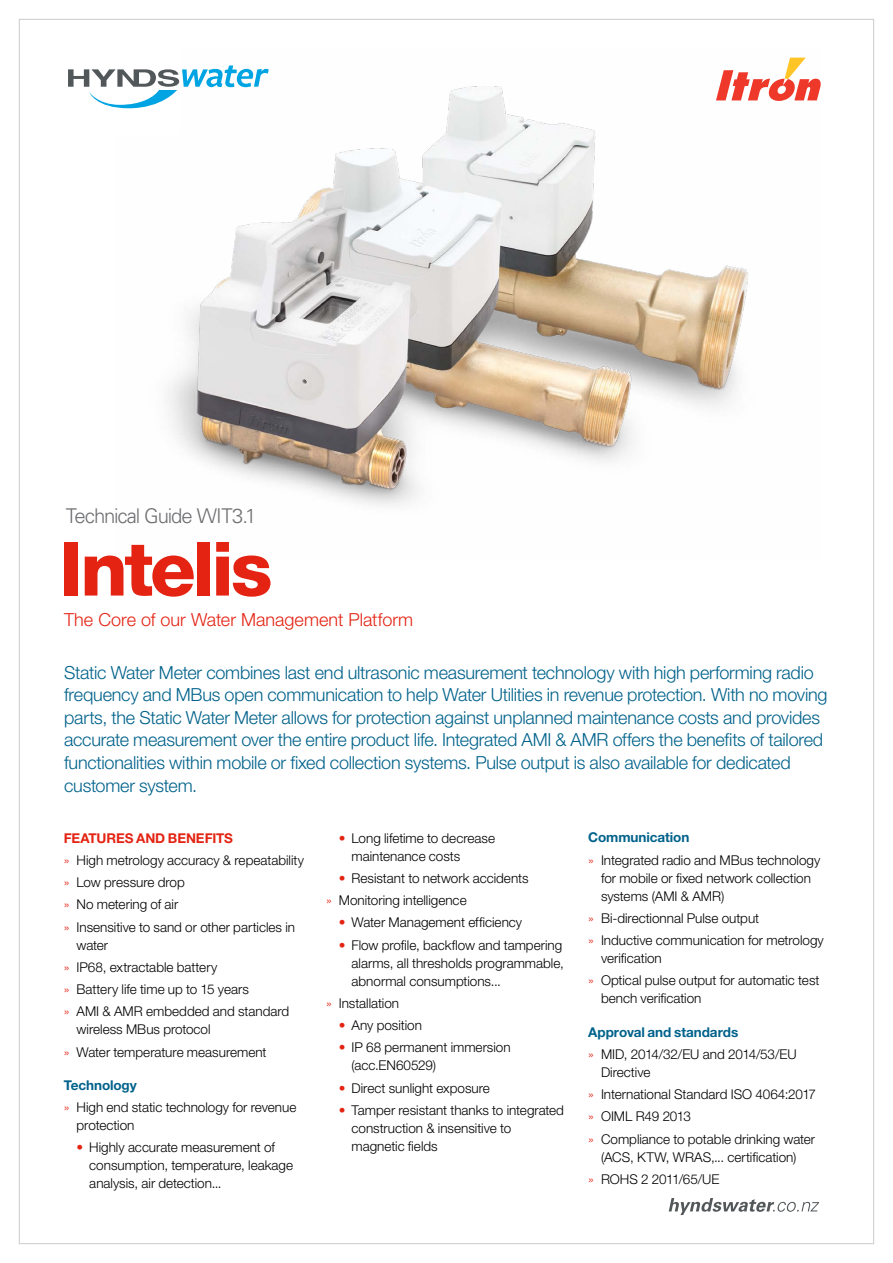
<style>
.page{position:relative;width:893px;height:1263px;background:#fff}
.page>*{position:absolute;margin:0;border:0;box-sizing:border-box;transform-origin:0 0}
.t1{font:800 75px "Helvetica Neue LT Std";letter-spacing:-.045em;color:#e42313}
.t2{font:300 20.25px "Univers LT Std";letter-spacing:-.055em;color:#6d6e71}
.t3{font:300 18px/22.5px "Helvetica Neue LT Std";letter-spacing:-.015em;color:#00628b}
.t4{font:300 18px "Helvetica Neue LT Std";color:#e42313}
.t5{font:300 13.5px/22.2px "Helvetica Neue LT Std";color:#000}
.s1{font-weight:700;color:#e42313}
.s2{color:#e42313}
.s3{font-weight:700;color:#00628b}
</style>
<div class="page">
<img style="left:168px;top:57px;width:638px;height:449px">
<div style="left:47px;top:0;width:134px;height:134px;background:#fff"></div>
<svg style="left:716px;top:58px;width:105px;height:43px"></svg>
<svg style="left:669px;top:1198px;width:150px;height:17px"></svg>
<svg style="left:68px;top:66px;width:201px;height:42px"></svg>
<h2 class="t2" style="left:66px;top:504px;width:192px">Technical Guide WIT3.1</h2>
<h1 class="t1" style="left:60px;top:524px;width:214px">Intelis</h1>
<h3 class="t4" style="left:64px;top:609px;width:350px">The Core of our Water Management Platform</h3>
<p class="t3" style="left:64px;top:661px;width:765px">Static Water Meter combines last end ultrasonic measurement technology with high performing radio frequency and MBus open communication to help Water Utilities in revenue protection. With no moving parts, the Static Water Meter allows for protection against unplanned maintenance costs and provides accurate measurement over the entire product life. Integrated AMI &amp; AMR offers the benefits of tailored functionalities within mobile or fixed collection systems. Pulse output is also available for dedicated customer system.</p>
<p class="t5" style="left:64px;top:826px;width:242px"><span class="s1">FEATURES AND BENEFITS<br></span><span class="s2">»</span> High metrology accuracy &amp; repeatability <span class="s2">»</span> Low pressure drop<br><span class="s2">»</span> No metering of air<br><span class="s2">»</span> Insensitive to sand or other particles in</p>
<p class="t5" style="left:64px;top:933px;width:227px;text-indent:13px">water<br><span class="s2">»</span> IP68, extractable battery<br><span class="s2">»</span> Battery life time up to 15 years<br><span class="s2">»</span> AMI &amp; AMR embedded and standard</p>
<p class="t5" style="left:64px;top:1018px;width:204px;text-indent:13px">wireless MBus protocol<br><span class="s2">»</span> Water temperature measurement</p>
<p class="t5" style="left:64px;top:1073px;width:234px"><span class="s3">Technology<br></span><span class="s2">»</span> High end static technology for revenue</p>
<p class="t5" style="left:77px;top:1114px;width:59px">protection</p>
<p class="t5" style="left:89px;top:1138px;width:205px;line-height:18px;text-indent:-13px"><span class="s1">•</span> Highly accurate measurement of consumption, temperature, leakage analysis, air detection...</p>
<p class="t5" style="left:352px;top:828px;width:145px;line-height:18px;text-indent:-13px"><span class="s1">•</span> Long lifetime to decrease maintenance costs</p>
<p class="t5" style="left:326px;top:867px;width:204px;text-indent:13px"><span class="s1">•</span> Resistant to network accidents <span class="s2">»</span> Monitoring intelligence</p>
<p class="t5" style="left:339px;top:911px;width:185px"><span class="s1">•</span> Water Management efficiency</p>
<p class="t5" style="left:352px;top:935px;width:214px;line-height:18px;text-indent:-13px"><span class="s1">•</span> Flow profile, backflow and tampering alarms, all thresholds programmable, abnormal consumptions...</p>
<p class="t5" style="left:326px;top:991px;width:75px"><span class="s2">»</span> Installation</p>
<p class="t5" style="left:339px;top:1014px;width:85px"><span class="s1">•</span> Any position</p>
<p class="t5" style="left:352px;top:1038px;width:161px;line-height:18px;text-indent:-13px"><span class="s1">•</span> IP 68 permanent immersion (acc.EN60529)</p>
<p class="t5" style="left:339px;top:1076px;width:153px"><span class="s1">•</span> Direct sunlight exposure</p>
<p class="t5" style="left:352px;top:1101px;width:214px;line-height:18px;text-indent:-13px"><span class="s1">•</span> Tamper resistant thanks to integrated construction &amp; insensitive to magnetic fields</p>
<p class="t5" style="left:588px;top:826px;width:234px"><span class="s3">Communication<br></span><span class="s2">»</span> Integrated radio and MBus technology</p>
<p class="t5" style="left:601px;top:869px;width:211px;line-height:18px">for mobile or fixed network collection systems (AMI &amp; AMR)</p>
<p class="t5" style="left:588px;top:907px;width:237px"><span class="s2">»</span> Bi-directionnal Pulse output<br><span class="s2">»</span> Inductive communication for metrology</p>
<p class="t5" style="left:588px;top:947px;width:233px;text-indent:13px">verification<br><span class="s2">»</span> Optical pulse output for automatic test</p>
<p class="t5" style="left:601px;top:987px;width:102px">bench verification</p>
<p class="t5" style="left:588px;top:1020px;width:210px"><span class="s3">Approval and standards<br></span><span class="s2">»</span> MID, 2014/32/EU and 2014/53/EU</p>
<p class="t5" style="left:588px;top:1061px;width:229px;text-indent:13px">Directive<br><span class="s2">»</span> International Standard ISO 4064:2017 <span class="s2">»</span> OIML R49 2013<br><span class="s2">»</span> Compliance to potable drinking water</p>
<p class="t5" style="left:588px;top:1145px;width:210px;text-indent:13px">(ACS, KTW, WRAS,... certification) <span class="s2">»</span> ROHS 2 2011/65/UE</p>
</div>
